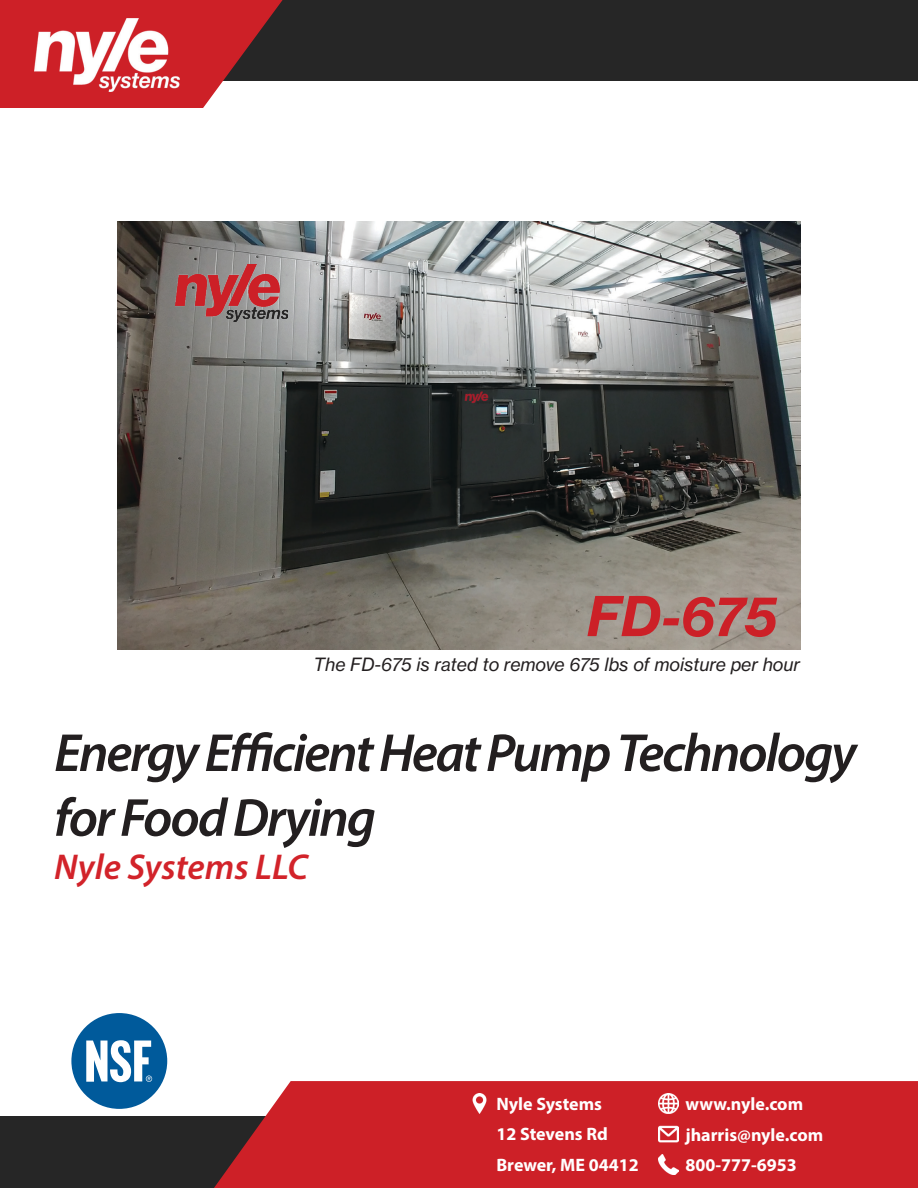
<style>
.page{position:relative;width:918px;height:1188px;background:#fff}
.page>*{position:absolute;margin:0;border:0;box-sizing:border-box;transform-origin:0 0}
.t1{font:italic 600 54px/64.8px "Myriad Pro";letter-spacing:-.04em;color:#231f20}
.t2{font:54px "N Haas Grotesk TX Pro 76 Bd It";color:#cc2027}
.t3{font:italic 600 36px "Myriad Pro";color:#d2232a}
.t4{font:700 18px "Myriad Pro";color:#fff}
.t5{font:18px "N Haas Grotesk TX Pro 56 It";color:#231f20}
</style>
<div class="page">
<div style="left:71px;top:1013px;width:96px;height:96px;background:#005a9b;border-radius:50%"></div>
<svg style="left:86px;top:1040px;width:66px;height:42px"></svg>
<div style="left:97px;top:0;width:821px;height:80px;background:#262626"></div>
<svg style="left:0;top:0;width:304px;height:108px"></svg>
<img style="left:34px;top:19px;width:146px;height:73px">
<div style="left:0;top:1116px;width:783px;height:72px;background:#262626"></div>
<div style="left:214px;top:1081px;width:704px;height:107px;background:#cd2027"></div>
<img style="left:658px;top:1093px;width:21px;height:21px">
<img style="left:658px;top:1124px;width:21px;height:20px">
<img style="left:658px;top:1154px;width:21px;height:21px">
<img style="left:469px;top:1093px;width:21px;height:21px">
<img style="left:118px;top:222px;width:682px;height:428px">
<img style="left:175px;top:265px;width:113px;height:56px">
<p class="t2" style="left:587px;top:583px;width:192px">FD-675</p>
<p class="t5" style="left:314px;top:653px;width:488px">The FD-675 is rated to remove 675 lbs of moisture per hour</p>
<p class="t1" style="left:54px;top:719px;width:804px">Energy Efficient Heat Pump Technology for Food Drying</p>
<p class="t3" style="left:54px;top:844px;width:255px">Nyle Systems LLC</p>
<p class="t4" style="left:496px;top:1092px;width:107px">Nyle Systems</p>
<p class="t4" style="left:496px;top:1122px;width:113px">12 Stevens Rd</p>
<p class="t4" style="left:496px;top:1153px;width:144px">Brewer, ME 04412</p>
<p class="t4" style="left:685px;top:1092px;width:119px">www.nyle.com</p>
<p class="t4" style="left:685px;top:1123px;width:139px">jharris@nyle.com</p>
<p class="t4" style="left:685px;top:1153px;width:113px">800-777-6953</p>
</div>
